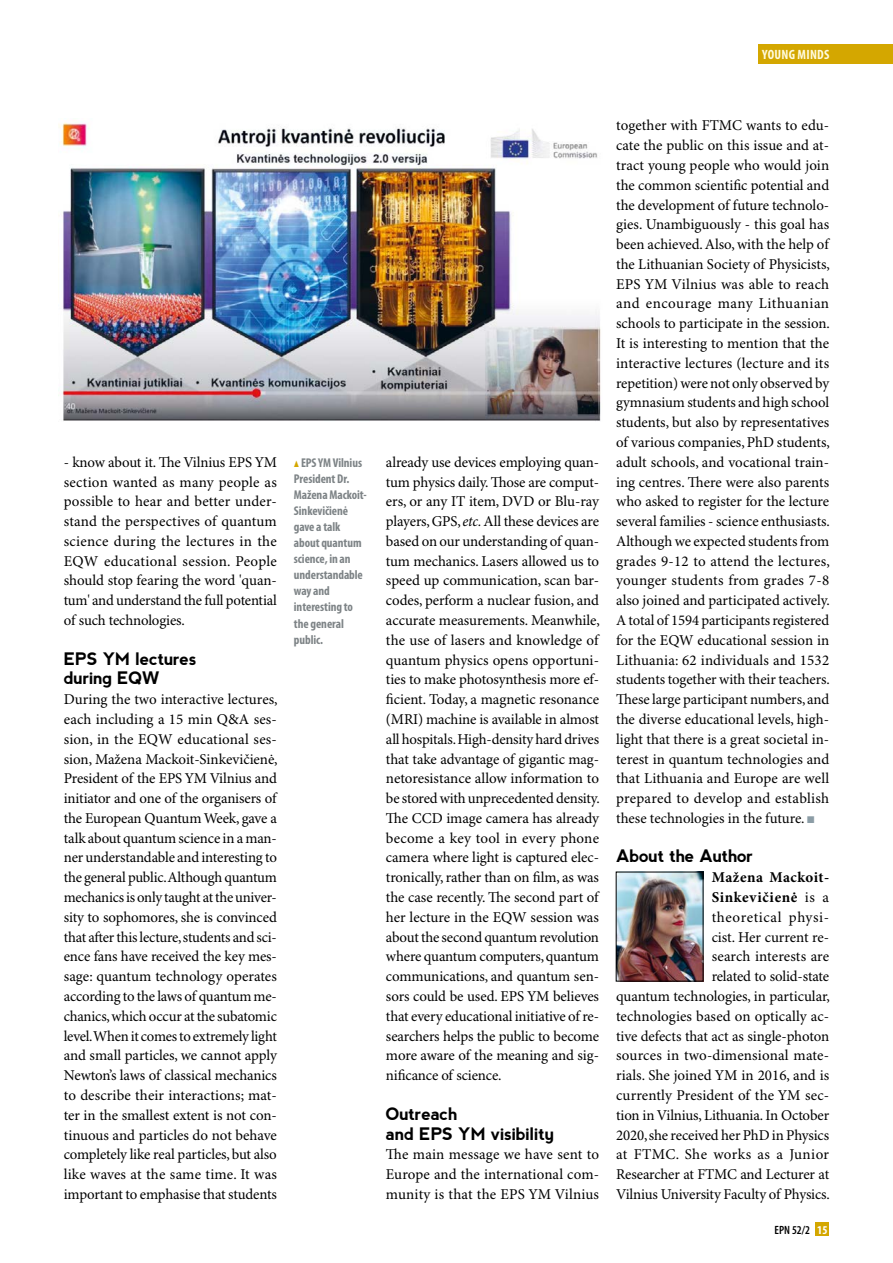
<style>
.page{position:relative;width:893px;height:1263px;background:#fff}
.page>*{position:absolute;margin:0;border:0;box-sizing:border-box;transform-origin:0 0}
.t1{font:700 17.25px/19.8px "nevis";letter-spacing:-.015em;color:#000}
.t2{font:15px/19.8px "Minion Pro";letter-spacing:-.005em;color:#000;text-align:justify}
.t3{font:700 condensed 13.5px "Myriad Pro";letter-spacing:.02em;color:#fffbde}
.t4{font:700 condensed 12.75px/16px "Myriad Pro";letter-spacing:-.005em;color:#7d8386}
.t5{font:600 condensed 12px "Myriad Pro";color:#000}
.s1{font-family:"Mathematical Pi Six";font-weight:400;font-stretch:normal;font-size:8.7px;color:#d4a700}
.s2{font-style:italic}
.s3{color:#8c9da6}
.s4{font-weight:700}
.s5{font-weight:700;color:#fff}
</style>
<div class="page">
<div style="left:816px;top:1222px;width:13px;height:14px;background:#d4a700"></div>
<div style="left:758px;top:45px;width:135px;height:19px;background:#d4a700"></div>
<img style="left:58px;top:122px;width:543px;height:299px">
<img style="left:618px;top:874px;width:83px;height:105px">
<p class="t3" style="left:762px;top:47px;width:69px">YOUNG MINDS</p>
<p class="t2" style="left:64px;top:453px;width:215px">- know about it. The Vilnius EPS YM section wanted as many people as possible to hear and better under&shy;stand the perspectives of quantum science during the lectures in the EQW educational session. People should stop fearing the word 'quan&shy;tum' and understand the full potential of such technologies.</p>
<p class="t1" style="left:64px;top:648px;width:134px">EPS YM lectures during EQW</p>
<p class="t2" style="left:64px;top:690px;width:215px">During the two interactive lectures, each including a 15 min Q&amp;A ses&shy;sion, in the EQW educational ses&shy;sion, Mažena Mackoit-Sinkevičienė, President of the EPS YM Vilnius and initiator and one of the organisers of the European Quantum Week, gave a talk about quantum science in a man&shy;ner understandable and interesting to the general public. Although quantum mechanics is only taught at the univer&shy;sity to sophomores, she is convinced that after this lecture, students and sci&shy;ence fans have received the key mes&shy;sage: quantum technology operates according to the laws of quantum me&shy;chanics, which occur at the subatomic level. When it comes to extremely light and small particles, we cannot apply Newton’s laws of classical mechanics to describe their interactions; mat&shy;ter in the smallest extent is not con&shy;tinuous and particles do not behave completely like real particles, but also like waves at the same time. It was important to emphasise that students</p>
<p class="t4" style="left:294px;top:455px;width:75px"><span class="s1">m</span> EPS YM Vilnius<br>President Dr.<br>Mažena Mackoit-<br>Sinkevičienė gave a talk about quantum science, in an understandable way and interesting to the general public.</p>
<p class="t2" style="left:386px;top:453px;width:215px">already use devices employing quan&shy;tum physics daily. Those are comput&shy;ers, or any IT item, DVD or Blu-ray players, GPS, <span class="s2">etc.</span> All these devices are based on our understanding of quan&shy;tum mechanics. Lasers allowed us to speed up communication, scan bar&shy;codes, perform a nuclear fusion, and accurate measurements. Meanwhile, the use of lasers and knowledge of quantum physics opens opportuni&shy;ties to make photosynthesis more ef&shy;ficient. Today, a magnetic resonance (MRI) machine is available in almost all hospitals. High-density hard drives that take advantage of gigantic mag&shy;netoresistance allow information to be stored with unprecedented density.<br>The CCD image camera has already become a key tool in every phone camera where light is captured elec&shy;tronically, rather than on film, as was the case recently. The second part of her lecture in the EQW session was about the second quantum revolution where quantum computers, quantum communications, and quantum sen&shy;sors could be used. EPS YM believes that every educational initiative of re&shy;searchers helps the public to become more aware of the meaning and sig&shy;nificance of science.</p>
<p class="t1" style="left:386px;top:1103px;width:170px">Outreach<br>and EPS YM visibility</p>
<p class="t2" style="left:386px;top:1145px;width:215px">The main message we have sent to Europe and the international com&shy;munity is that the EPS YM Vilnius</p>
<p class="t2" style="left:616px;top:116px;width:215px">together with FTMC wants to edu&shy;cate the public on this issue and at&shy;tract young people who would join the common scientific potential and the development of future technolo&shy;gies. Unambiguously - this goal has been achieved. Also, with the help of the Lithuanian Society of Physicists, EPS YM Vilnius was able to reach and encourage many Lithuanian schools to participate in the session.<br>It is interesting to mention that the interactive lectures (lecture and its repetition) were not only observed by gymnasium students and high school students, but also by representatives of various companies, PhD students, adult schools, and vocational train&shy;ing centres. There were also parents who asked to register for the lecture several families - science enthusiasts.<br>Although we expected students from grades 9-12 to attend the lectures, younger students from grades 7-8 also joined and participated actively.<br>A total of 1594 participants registered for the EQW educational session in Lithuania: 62 individuals and 1532 students together with their teachers.<br>These large participant numbers, and the diverse educational levels, high&shy;light that there is a great societal in&shy;terest in quantum technologies and that Lithuania and Europe are well prepared to develop and establish these technologies in the future. <span class="s3">■</span></p>
<p class="t1" style="left:616px;top:846px;width:139px">About the Author</p>
<p class="t2" style="left:616px;top:868px;width:215px;text-align:right"><span class="s4">Mažena Mackoit-<br>Sinkevičienė</span> is a<br>theoretical physi-<br>cist. Her current re-<br>search interests are<br>related to solid-state<br>quantum technologies, in particular, technologies based on optically ac&shy;tive defects that act as single-photon sources in two-dimensional mate&shy;rials. She joined YM in 2016, and is currently President of the YM sec&shy;tion in Vilnius, Lithuania. In October<br>2020, she received her PhD in Physics at FTMC. She works as a Junior<br>Researcher at FTMC and Lecturer at<br>Vilnius University Faculty of Physics.</p>
<p class="t5" style="left:774px;top:1223px;width:54px">EPN 52/2 <span class="s5">15</span></p>
</div>
